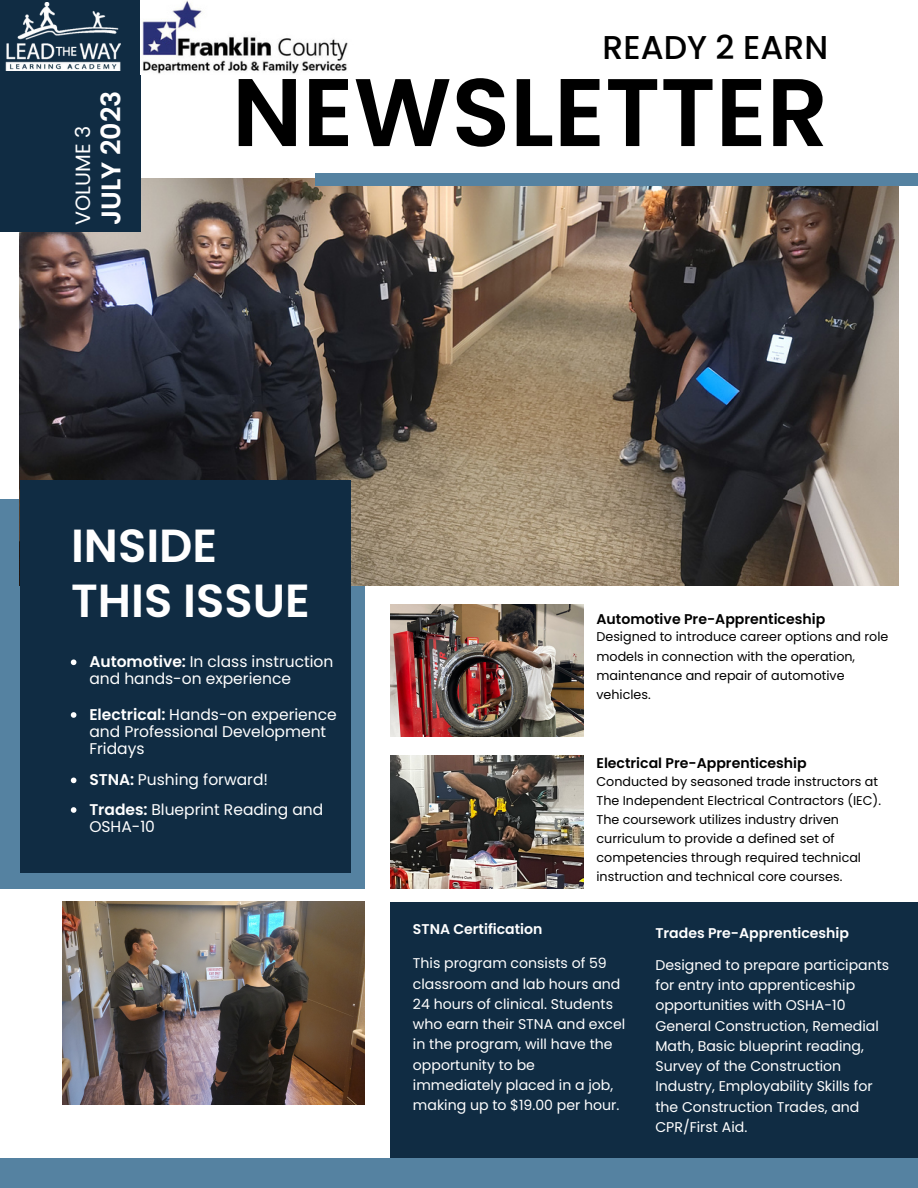
<style>
.page{position:relative;width:918px;height:1188px;background:#fff}
.page>*{position:absolute;margin:0;border:0;box-sizing:border-box;transform-origin:0 0}
.t1{font:600 95.85px "Poppins";color:#000}
.t2{font:600 46.35px/54.9px "Poppins";color:#fff}
.t3{font:500 33px "Poppins";color:#000}
.t4{font:600 26.85px "Poppins";color:#fff}
.t5{font:20.7px "Poppins";color:#fff}
.t6{font:15.45px/16.8px "Poppins";color:#fff}
.t7{font:14.1px/20.2px "Poppins";color:#fff}
.t8{font:600 14.1px "Poppins";color:#000}
.t9{font:600 14.1px "Poppins";color:#fff}
.t10{font:12.75px/19px "Poppins";color:#000}
.s1{font-weight:600}
</style>
<div class="page">
<div style="left:0;top:499px;width:365px;height:390px;background:#5582a1"></div>
<img style="left:20px;top:178px;width:878px;height:407px">
<div style="left:315px;top:173px;width:603px;height:13px;background:#5582a1"></div>
<div style="left:0;top:0;width:140px;height:231px;background:#102c43"></div>
<div style="left:20px;top:481px;width:330px;height:392px;background:#102c43"></div>
<img style="left:390px;top:604px;width:194px;height:133px">
<img style="left:390px;top:755px;width:194px;height:133px">
<img style="left:63px;top:902px;width:301px;height:202px">
<div style="left:390px;top:902px;width:528px;height:286px;background:#102c43"></div>
<div style="left:0;top:1158px;width:918px;height:30px;background:#5582a1"></div>
<img style="left:142px;top:0;width:206px;height:74px">
<img style="left:6px;top:3px;width:115px;height:67px">
<svg style="left:71px;top:659px;width:5px;height:6px"></svg>
<svg style="left:71px;top:712px;width:5px;height:6px"></svg>
<svg style="left:71px;top:778px;width:5px;height:5px"></svg>
<svg style="left:71px;top:807px;width:5px;height:6px"></svg>
<p class="t5" style="left:68px;top:225px;width:101px;rotate:-90deg">VOLUME 3</p>
<p class="t4" style="left:92px;top:225px;width:136px;rotate:-90deg">JULY 2023</p>
<p class="t3" style="left:603px;top:24px;width:227px">READY 2 EARN</p>
<p class="t1" style="left:232px;top:45px;width:598px">NEWSLETTER</p>
<p class="t2" style="left:71px;top:518px;width:240px">INSIDE<br>THIS ISSUE</p>
<p class="t6" style="left:89px;top:654px;width:246px"><span class="s1">Automotive:</span> In class instruction and hands-on experience</p>
<p class="t6" style="left:89px;top:706px;width:249px"><span class="s1">Electrical:</span> Hands-on experience and Professional Development<br>Fridays</p>
<p class="t6" style="left:89px;top:772px;width:180px"><span class="s1">STNA:</span> Pushing forward!</p>
<p class="t6" style="left:89px;top:801px;width:235px"><span class="s1">Trades:</span> Blueprint Reading and<br>OSHA-10</p>
<p class="t8" style="left:596px;top:609px;width:230px">Automotive Pre-Apprenticeship</p>
<p class="t10" style="left:596px;top:627px;width:293px">Designed to introduce career options and role models in connection with the operation, maintenance and repair of automotive vehicles.</p>
<p class="t9" style="left:413px;top:919px;width:131px">STNA Certification</p>
<p class="t8" style="left:596px;top:754px;width:212px">Electrical Pre-Apprenticeship</p>
<p class="t10" style="left:596px;top:772px;width:286px">Conducted by seasoned trade instructors at The Independent Electrical Contractors (IEC).<br>The coursework utilizes industry driven curriculum to provide a defined set of competencies through required technical instruction and technical core courses.</p>
<p class="t9" style="left:655px;top:923px;width:195px">Trades Pre-Apprenticeship</p>
<p class="t7" style="left:413px;top:953px;width:214px">This program consists of 59 classroom and lab hours and<br>24 hours of clinical. Students who earn their STNA and excel in the program, will have the opportunity to be immediately placed in a job, making up to $19.00 per hour.</p>
<p class="t7" style="left:655px;top:955px;width:235px">Designed to prepare participants for entry into apprenticeship opportunities with OSHA-10<br>General Construction, Remedial<br>Math, Basic blueprint reading,<br>Survey of the Construction<br>Industry, Employability Skills for the Construction Trades, and<br>CPR/First Aid.</p>
</div>
